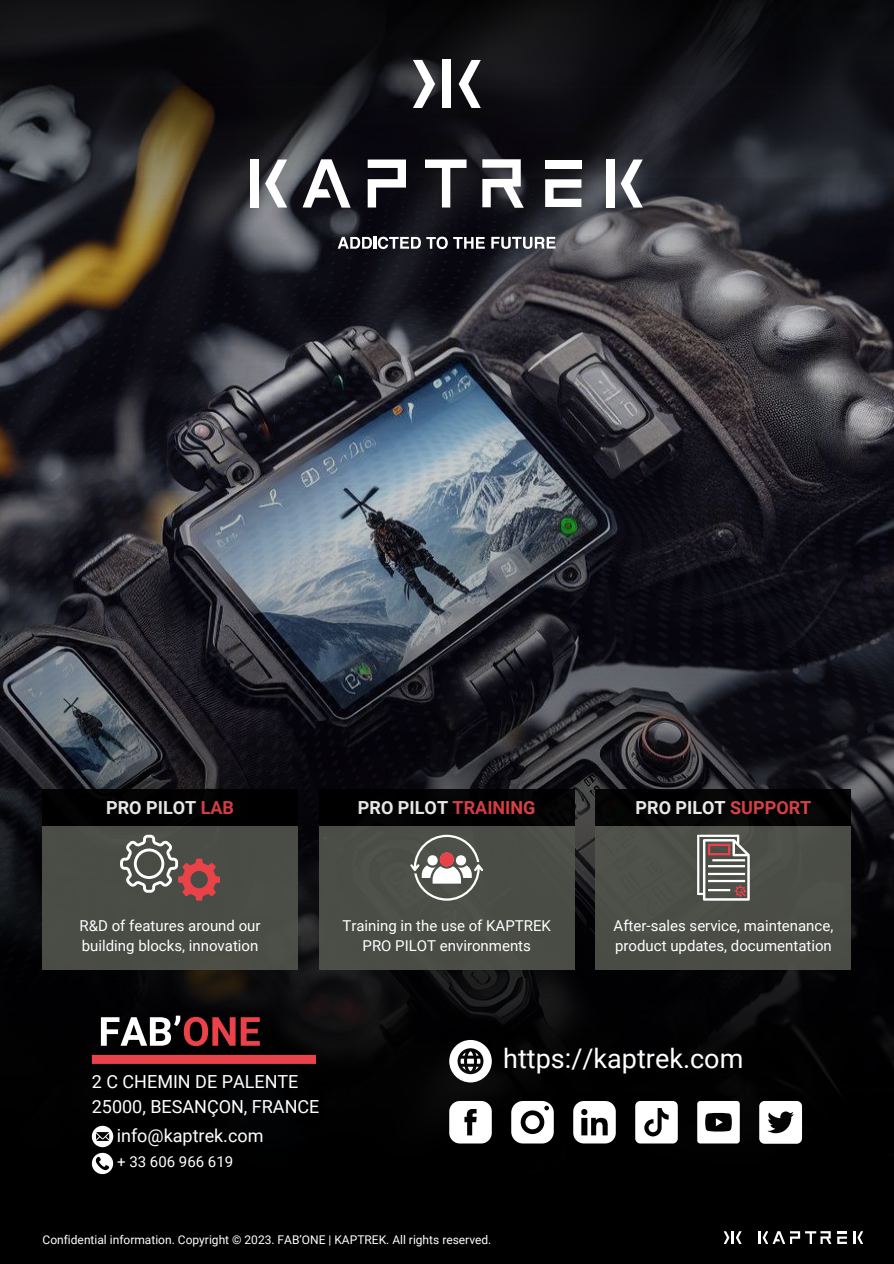
<style>
.page{position:relative;width:894px;height:1264px;background:#fff}
.page>*{position:absolute;margin:0;border:0;box-sizing:border-box;transform-origin:0 0}
.t1{font:27px "Roboto";color:#fff}
.t2{font:18px "Roboto";color:#fff}
.t3{font:700 18px "Roboto";color:#fff}
.t4{font:15px/20.2px "Roboto";color:#fff}
.t5{font:12px "Roboto";color:#fff}
.s1{color:#e94249}
</style>
<div class="page">
<img style="left:0;top:702px;width:893px;height:561px">
<img style="left:0;top:0;width:893px;height:702px">
<svg style="left:723px;top:1231px;width:18px;height:12px"></svg>
<svg style="left:758px;top:1231px;width:73px;height:13px"></svg>
<svg style="left:837px;top:1231px;width:9px;height:12px"></svg>
<svg style="left:853px;top:1231px;width:10px;height:12px"></svg>
<div style="left:250px;top:159px;width:9px;height:48px;background:#fff"></div>
<svg style="left:265px;top:159px;width:22px;height:48px"></svg>
<svg style="left:302px;top:159px;width:48px;height:49px"></svg>
<svg style="left:367px;top:159px;width:39px;height:48px"></svg>
<svg style="left:413px;top:60px;width:22px;height:48px"></svg>
<svg style="left:337px;top:237px;width:110px;height:12px"></svg>
<div style="left:442px;top:60px;width:9px;height:48px;background:#fff"></div>
<svg style="left:424px;top:159px;width:42px;height:48px"></svg>
<svg style="left:458px;top:60px;width:22px;height:48px"></svg>
<svg style="left:453px;top:237px;width:31px;height:12px"></svg>
<svg style="left:482px;top:159px;width:41px;height:49px"></svg>
<div style="left:545px;top:160px;width:36px;height:8px;background:#fff"></div>
<svg style="left:545px;top:179px;width:36px;height:28px"></svg>
<svg style="left:491px;top:237px;width:64px;height:12px"></svg>
<div style="left:606px;top:159px;width:8px;height:48px;background:#fff"></div>
<svg style="left:620px;top:159px;width:22px;height:48px"></svg>
<svg style="left:101px;top:1015px;width:134px;height:31px"></svg>
<svg style="left:241px;top:1017px;width:19px;height:28px"></svg>
<div style="left:92px;top:1054px;width:224px;height:9px;background:#e94249"></div>
<svg style="left:92px;top:1125px;width:21px;height:49px"></svg>
<svg style="left:449px;top:1039px;width:42px;height:43px"></svg>
<svg style="left:449px;top:1100px;width:42px;height:43px"></svg>
<svg style="left:573px;top:1100px;width:42px;height:43px"></svg>
<svg style="left:759px;top:1100px;width:42px;height:43px"></svg>
<svg style="left:511px;top:1100px;width:42px;height:43px"></svg>
<svg style="left:635px;top:1100px;width:42px;height:43px"></svg>
<svg style="left:697px;top:1100px;width:42px;height:43px"></svg>
<div style="left:42px;top:826px;width:256px;height:143px;background:#4a4c45"></div>
<div style="left:42px;top:790px;width:256px;height:36px;background:#000"></div>
<svg style="left:120px;top:834px;width:100px;height:66px"></svg>
<div style="left:595px;top:826px;width:255px;height:143px;background:#4a4d46"></div>
<div style="left:595px;top:790px;width:255px;height:36px;background:#000"></div>
<hr style="left:697px;top:834px;width:2px;height:61px;background:#fff">
<svg style="left:698px;top:834px;width:51px;height:66px"></svg>
<div style="left:319px;top:826px;width:255px;height:143px;background:#4a4d46"></div>
<div style="left:319px;top:790px;width:255px;height:36px;background:#000"></div>
<svg style="left:410px;top:834px;width:73px;height:66px"></svg>
<div style="left:439px;top:852px;width:15px;height:14px;background:#e94249;border-radius:50%"></div>
<p class="t3" style="left:106px;top:796px;width:129px">PRO PILOT <span class="s1">LAB</span></p>
<p class="t3" style="left:358px;top:796px;width:179px">PRO PILOT <span class="s1">TRAINING</span></p>
<p class="t3" style="left:635px;top:796px;width:177px">PRO PILOT <span class="s1">SUPPORT</span></p>
<p class="t4" style="left:80px;top:915px;width:182px">R&amp;D of features around our building blocks, innovation</p>
<p class="t4" style="left:342px;top:915px;width:210px;text-align:center">Training in the use of KAPTREK<br>PRO PILOT environments</p>
<p class="t4" style="left:613px;top:915px;width:221px">After-sales service, maintenance, product updates, documentation</p>
<p class="t2" style="left:92px;top:1071px;width:208px">2 C CHEMIN DE PALENTE</p>
<p class="t2" style="left:92px;top:1096px;width:229px">25000, BESANÇON, FRANCE</p>
<p class="t2" style="left:117px;top:1125px;width:148px">info@kaptrek.com</p>
<p class="t4" style="left:117px;top:1151px;width:117px">+ 33 606 966 619</p>
<p class="t1" style="left:503px;top:1042px;width:241px">https://kaptrek.com</p>
<p class="t5" style="left:43px;top:1233px;width:450px">Confidential information. Copyright © 2023. FAB’ONE | KAPTREK. All rights reserved.</p>
</div>
